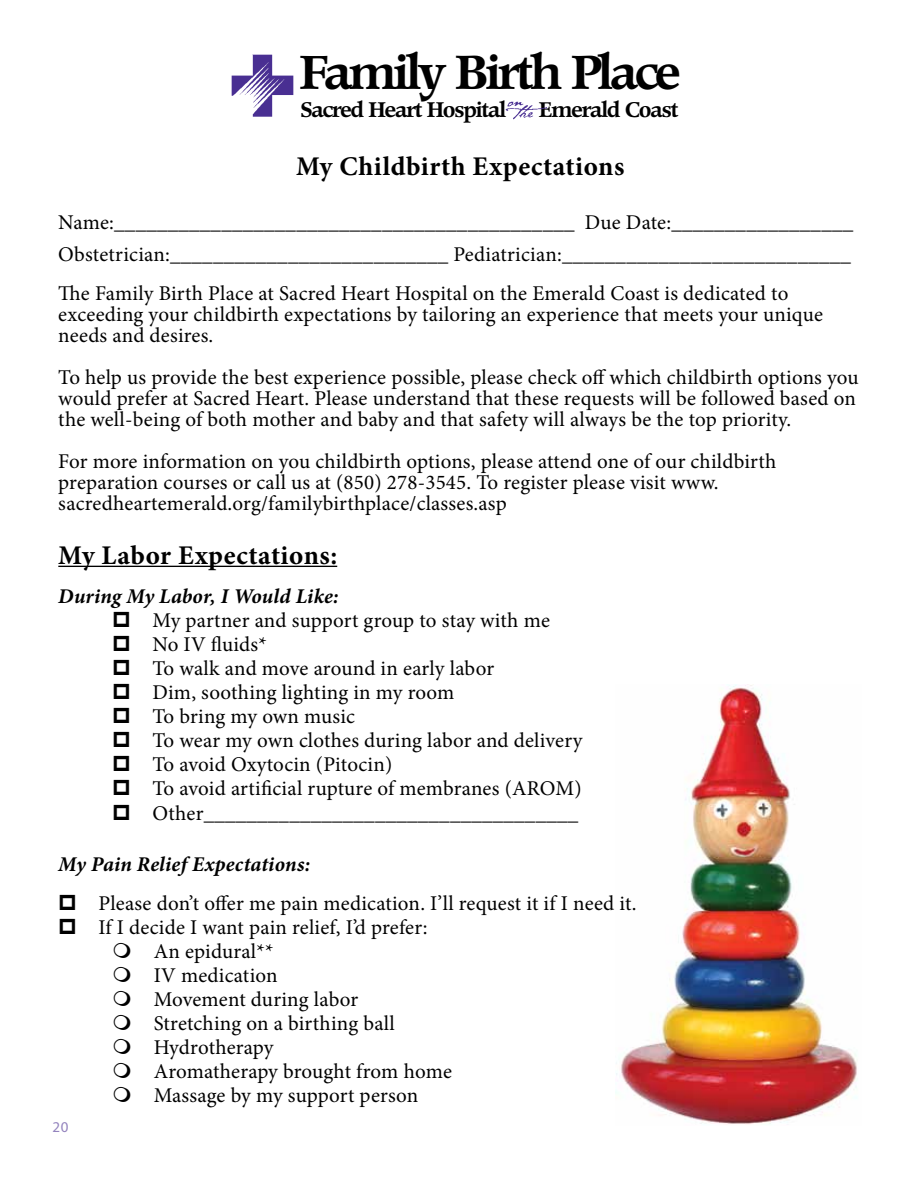
<style>
.page{position:relative;width:918px;height:1188px;background:#fff}
.page>*{position:absolute;margin:0;border:0;box-sizing:border-box;transform-origin:0 0}
.t1{font:500 46.95px "Poppl Pontifex BE";letter-spacing:-.05em;color:#000}
.t2{font:700 27px "Minion Pro";letter-spacing:.02em;color:#000}
.t3{font:21px/24.2px "Minion Pro";letter-spacing:.01em;color:#000}
.t4{font:italic 700 21px "Minion Pro";letter-spacing:.005em;color:#000}
.t5{font:500 20.85px "Poppl Pontifex BE";letter-spacing:-.04em;color:#000}
.t6{font:15px "Myriad Pro";color:#9484be}
</style>
<div class="page">
<img style="left:616px;top:685px;width:241px;height:439px">
<hr style="left:58px;top:566px;width:279px;height:1px;background:#000">
<img style="left:505px;top:102px;width:41px;height:17px">
<img style="left:231px;top:54px;width:63px;height:63px">
<h1 class="t1" style="left:300px;top:44px;width:382px">Family Birth Place</h1>
<p class="t5" style="left:301px;top:97px;width:207px">Sacred Heart Hospital</p>
<p class="t5" style="left:539px;top:97px;width:140px">Emerald Coast</p>
<p class="t2" style="left:296px;top:148px;width:330px">My Childbirth Expectations</p>
<p class="t3" style="left:58px;top:207px;width:796px;line-height:31.5px">Name:___________________________________________ Due Date:_________________<br>Obstetrician:__________________________ Pediatrician:___________________________</p>
<p class="t3" style="left:58px;top:283px;width:766px;line-height:21px">The Family Birth Place at Sacred Heart Hospital on the Emerald Coast is dedicated to exceeding your childbirth expectations by tailoring an experience that meets your unique needs and desires.</p>
<p class="t3" style="left:58px;top:367px;width:802px;line-height:21px">To help us provide the best experience possible, please check off which childbirth options you would prefer at Sacred Heart. Please understand that these requests will be followed based on the well-being of both mother and baby and that safety will always be the top priority.</p>
<p class="t3" style="left:58px;top:451px;width:720px;line-height:21px">For more information on you childbirth options, please attend one of our childbirth preparation courses or call us at (850) 278-3545. To register please visit www. sacredheartemerald.org/familybirthplace/classes.asp</p>
<p class="t2" style="left:58px;top:536px;width:280px">My Labor Expectations:</p>
<p class="t4" style="left:58px;top:581px;width:282px">During My Labor, I Would Like:</p>
<p class="t3" style="left:152px;top:608px;width:432px">My partner and support group to stay with me<br>No IV fluids*<br>To walk and move around in early labor<br>Dim, soothing lighting in my room<br>To bring my own music<br>To wear my own clothes during labor and delivery To avoid Oxytocin (Pitocin)<br>To avoid artificial rupture of membranes (AROM)<br>Other___________________________________</p>
<p class="t4" style="left:58px;top:849px;width:254px">My Pain Relief Expectations:</p>
<p class="t3" style="left:98px;top:891px;width:540px">Please don’t offer me pain medication. I’ll request it if I need it.</p>
<p class="t3" style="left:98px;top:915px;width:331px">If I decide I want pain relief, I’d prefer:</p>
<p class="t3" style="left:154px;top:939px;width:121px">An epidural**</p>
<p class="t3" style="left:154px;top:963px;width:125px">IV medication</p>
<p class="t3" style="left:154px;top:987px;width:206px">Movement during labor</p>
<p class="t3" style="left:154px;top:1011px;width:243px">Stretching on a birthing ball</p>
<p class="t3" style="left:154px;top:1035px;width:121px">Hydrotherapy</p>
<p class="t3" style="left:154px;top:1059px;width:300px">Aromatherapy brought from home</p>
<p class="t3" style="left:154px;top:1083px;width:266px">Massage by my support person</p>
<p class="t6" style="left:52px;top:1117px;width:18px">20</p>
</div>
